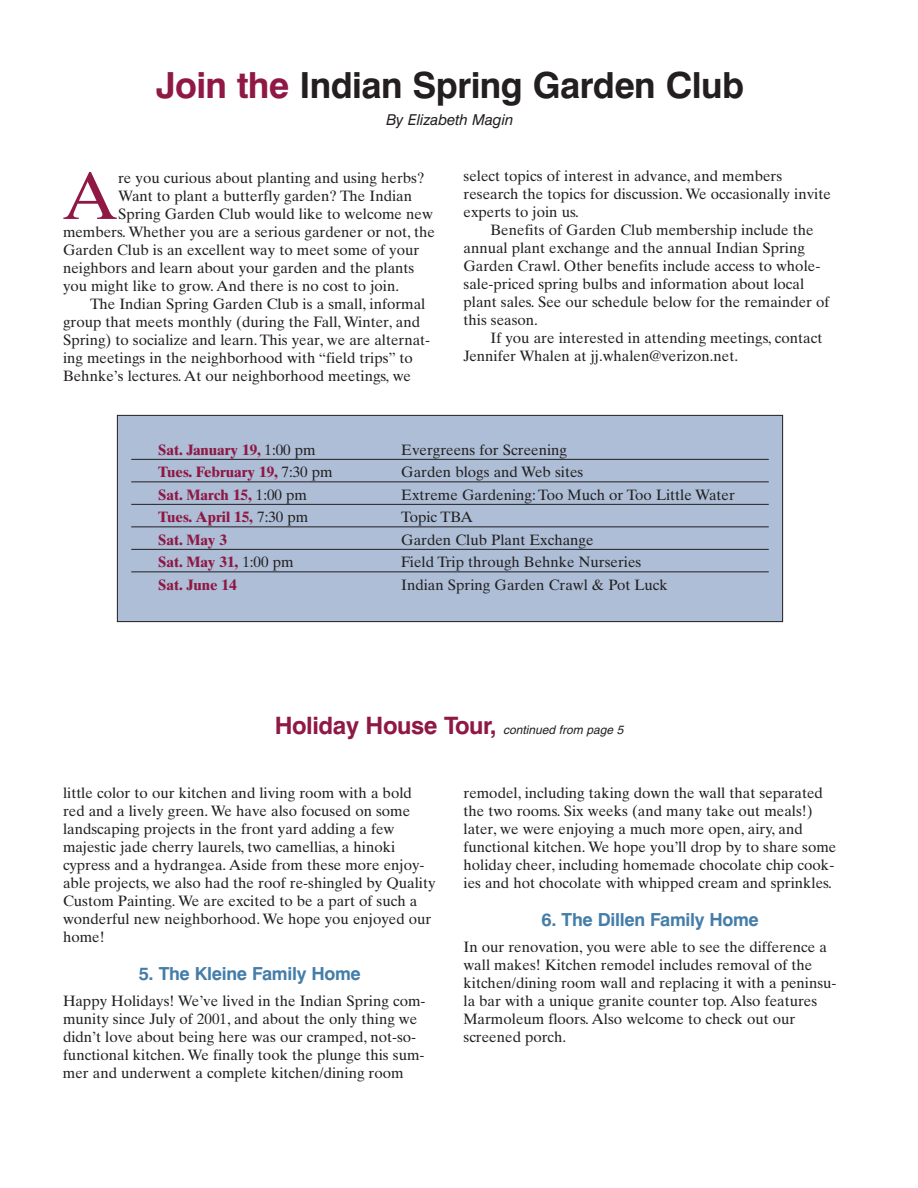
<style>
.page{position:relative;width:918px;height:1188px;background:#fff}
.page>*{position:absolute;margin:0;border:0;box-sizing:border-box;transform-origin:0 0}
.t1{font:67.2px "Times Ten";color:#8f1845}
.t2{font:700 36px "Swiss 721 BT";letter-spacing:-.015em;color:#231f20}
.t3{font:700 18px "Swiss 721 BT";letter-spacing:-.015em;color:#457da9}
.t4{font:15px/18px "Times Ten";color:#231f20}
.t5{font:700 15px "Times Ten";color:#8f1845}
.t6{font:italic 15px "Swiss 721 BT";color:#231f20}
.t7{font:italic 12px "Helvetica";color:#231f20}
.s1{color:#8f1845}
.s2{font-weight:400;color:#231f20}
.s3{font-family:"Swiss 721 BT";font-weight:700;font-style:normal;font-size:24px;color:#8f1845}
</style>
<div class="page">
<div style="left:117px;top:415px;width:666px;height:207px;background:#adbed6"></div>
<hr style="left:131px;top:459px;width:638px;height:1px;background:#231f20">
<hr style="left:131px;top:481px;width:638px;height:1px;background:#231f20">
<hr style="left:131px;top:504px;width:638px;height:1px;background:#231f20">
<hr style="left:131px;top:526px;width:638px;height:1px;background:#231f20">
<hr style="left:131px;top:549px;width:638px;height:1px;background:#231f20">
<hr style="left:131px;top:571px;width:638px;height:1px;background:#231f20">
<div style="left:117px;top:415px;width:666px;height:207px;border:1px solid #231f20"></div>
<h2 class="t2" style="left:156px;top:72px;width:590px"><span class="s1">Join the</span> Indian Spring Garden Club</h2>
<p class="t6" style="left:386px;top:114px;width:129px">By Elizabeth Magin</p>
<h1 class="t1" style="left:62px;top:171px;width:58px">A</h1>
<p class="t4" style="left:118px;top:170px;width:308px">re you curious about planting and using herbs?</p>
<p class="t4" style="left:118px;top:188px;width:295px">Want to plant a butterfly garden? The Indian</p>
<p class="t4" style="left:118px;top:206px;width:316px">Spring Garden Club would like to welcome new</p>
<p class="t4" style="left:63px;top:224px;width:373px">members. Whether you are a serious gardener or not, the</p>
<p class="t4" style="left:63px;top:242px;width:358px">Garden Club is an excellent way to meet some of your</p>
<p class="t4" style="left:63px;top:260px;width:353px">neighbors and learn about your garden and the plants</p>
<p class="t4" style="left:63px;top:278px;width:338px">you might like to grow. And there is no cost to join.</p>
<p class="t4" style="left:90px;top:296px;width:337px">The Indian Spring Garden Club is a small, informal</p>
<p class="t4" style="left:63px;top:314px;width:359px">group that meets monthly (during the Fall, Winter, and</p>
<p class="t4" style="left:63px;top:332px;width:369px">Spring) to socialize and learn. This year, we are alternat-</p>
<p class="t4" style="left:63px;top:350px;width:351px">ing meetings in the neighborhood with “field trips” to</p>
<p class="t4" style="left:63px;top:368px;width:350px">Behnke’s lectures. At our neighborhood meetings, we</p>
<p class="t4" style="left:464px;top:168px;width:369px">select topics of interest in advance, and members research the topics for discussion. We occasionally invite experts to join us.</p>
<p class="t4" style="left:464px;top:222px;width:367px;text-indent:27px">Benefits of Garden Club membership include the annual plant exchange and the annual Indian Spring Garden Crawl. Other benefits include access to whole&shy;sale-priced spring bulbs and information about local plant sales. See our schedule below for the remainder of this season.</p>
<p class="t4" style="left:464px;top:330px;width:360px;text-indent:27px">If you are interested in attending meetings, contact<br>Jennifer Whalen at jj.whalen@verizon.net.</p>
<p class="t5" style="left:158px;top:444px;width:159px">Sat. January 19, <span class="s2">1:00 pm</span></p>
<p class="t4" style="left:401px;top:442px;width:167px">Evergreens for Screening</p>
<p class="t5" style="left:158px;top:467px;width:176px">Tues. February 19, <span class="s2">7:30 pm</span></p>
<p class="t4" style="left:401px;top:465px;width:184px">Garden blogs and Web sites</p>
<p class="t5" style="left:158px;top:489px;width:150px">Sat. March 15, <span class="s2">1:00 pm</span></p>
<p class="t4" style="left:401px;top:487px;width:335px">Extreme Gardening: Too Much or Too Little Water</p>
<p class="t5" style="left:158px;top:512px;width:152px">Tues. April 15, <span class="s2">7:30 pm</span></p>
<p class="t4" style="left:401px;top:510px;width:73px">Topic TBA</p>
<p class="t5" style="left:158px;top:534px;width:70px">Sat. May 3</p>
<p class="t4" style="left:401px;top:532px;width:194px">Garden Club Plant Exchange</p>
<p class="t5" style="left:158px;top:557px;width:137px">Sat. May 31, <span class="s2">1:00 pm</span></p>
<p class="t4" style="left:401px;top:555px;width:242px">Field Trip through Behnke Nurseries</p>
<p class="t5" style="left:158px;top:579px;width:80px">Sat. June 14</p>
<p class="t4" style="left:401px;top:577px;width:268px">Indian Spring Garden Crawl &amp; Pot Luck</p>
<p class="t7" style="left:275px;top:725px;width:350px"><span class="s3">Holiday House Tour,</span> continued from page 5</p>
<p class="t4" style="left:63px;top:786px;width:374px">little color to our kitchen and living room with a bold red and a lively green. We have also focused on some landscaping projects in the front yard adding a few majestic jade cherry laurels, two camellias, a hinoki cypress and a hydrangea. Aside from these more enjoy&shy;able projects, we also had the roof re-shingled by Quality Custom Painting. We are excited to be a part of such a wonderful new neighborhood. We hope you enjoyed our home!</p>
<p class="t3" style="left:139px;top:967px;width:224px">5. The Kleine Family Home</p>
<p class="t4" style="left:63px;top:993px;width:364px">Happy Holidays! We’ve lived in the Indian Spring com&shy;munity since July of 2001, and about the only thing we didn’t love about being here was our cramped, not-so&shy;functional kitchen. We finally took the plunge this sum&shy;mer and underwent a complete kitchen/dining room</p>
<p class="t4" style="left:464px;top:786px;width:374px">remodel, including taking down the wall that separated the two rooms. Six weeks (and many take out meals!) later, we were enjoying a much more open, airy, and functional kitchen. We hope you’ll drop by to share some holiday cheer, including homemade chocolate chip cook&shy;ies and hot chocolate with whipped cream and sprinkles.</p>
<p class="t3" style="left:542px;top:913px;width:219px">6. The Dillen Family Home</p>
<p class="t4" style="left:464px;top:939px;width:375px">In our renovation, you were able to see the difference a wall makes! Kitchen remodel includes removal of the kitchen/dining room wall and replacing it with a peninsu&shy;la bar with a unique granite counter top. Also features Marmoleum floors. Also welcome to check out our screened porch.</p>
</div>
